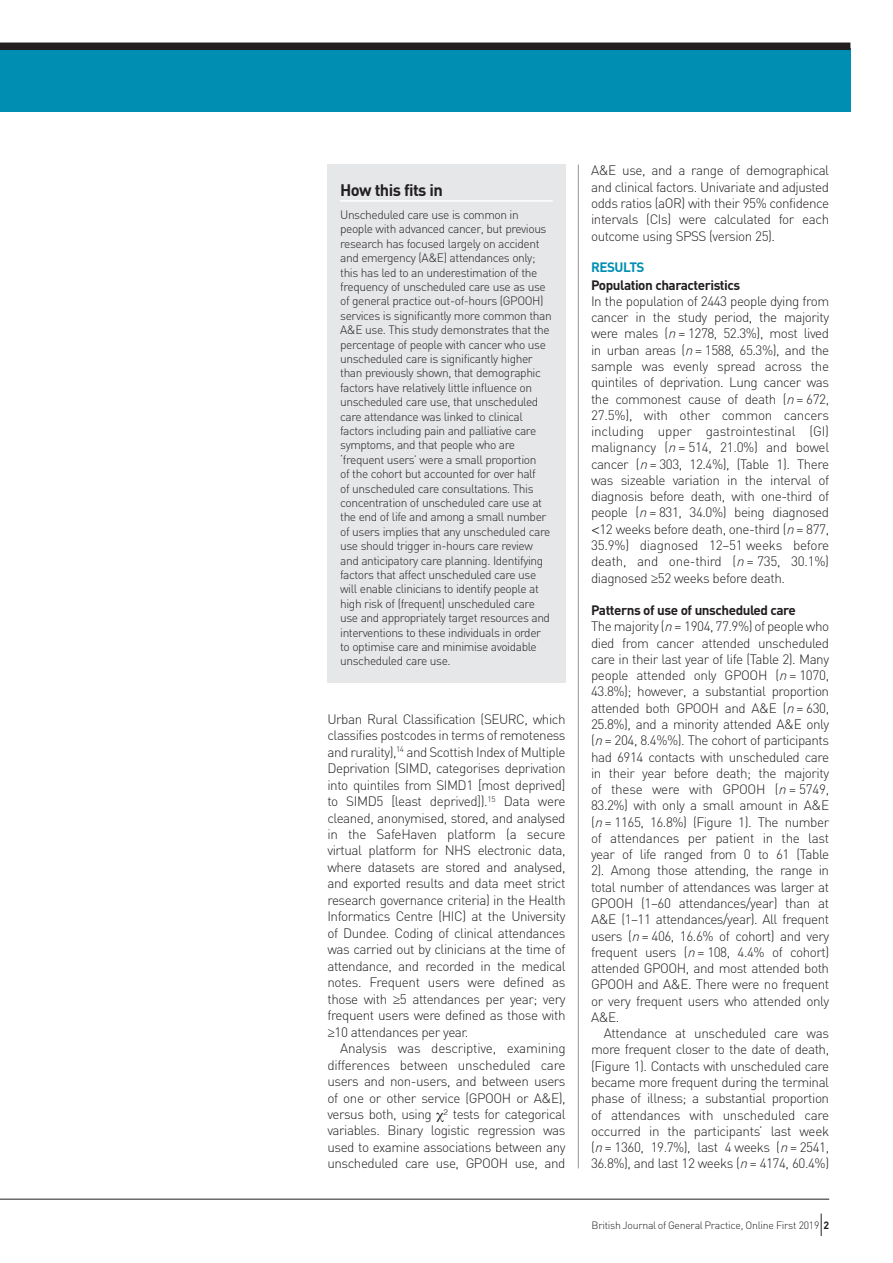
<style>
.page{position:relative;width:893px;height:1263px;background:#fff}
.page>*{position:absolute;margin:0;border:0;box-sizing:border-box;transform-origin:0 0}
.t1{font:700 16.5px "DIN";letter-spacing:-.035em;color:#231f20}
.t2{font:300 13.5px/16.2px "DIN";letter-spacing:-.035em;color:#231f20;text-align:justify}
.t3{font:700 13.5px "DIN";letter-spacing:-.035em;color:#231f20}
.t4{font:700 13.5px "DIN";letter-spacing:-.035em;color:#008fb3}
.t5{font:300 12px/14.4px "DIN";letter-spacing:-.035em;color:#231f20}
.t6{font:300 10.5px "DIN";letter-spacing:-.025em;color:#231f20}
.s1{font-family:"Helvetica"}
.s2{font-style:italic}
.s3{font-weight:700}
</style>
<div class="page">
<div style="left:0;top:48px;width:850px;height:63px;background:#008fb3"></div>
<div style="left:0;top:43px;width:850px;height:7px;background:#231f20"></div>
<hr style="left:578px;top:165px;width:1px;height:1003px;background:#939598">
<div style="left:327px;top:165px;width:239px;height:518px;background:#e6e7e9"></div>
<hr style="left:340px;top:200px;width:213px;height:2px;background:#fff">
<hr style="left:0;top:1199px;width:829px;height:1px;background:#231f20">
<svg style="left:821px;top:1213px;width:1px;height:23px"></svg>
<p class="t1" style="left:340px;top:179px;width:104px">How this fits in</p>
<p class="t5" style="left:340px;top:207px;width:213px">Unscheduled care use is common in people with advanced cancer, but previous research has focused largely on accident and emergency (A&amp;E) attendances only; this has led to an underestimation of the frequency of unscheduled care use as use of general practice out-of-hours (GPOOH) services is significantly more common than A&amp;E use. This study demonstrates that the percentage of people with cancer who use unscheduled care is significantly higher than previously shown, that demographic factors have relatively little influence on unscheduled care use, that unscheduled care attendance was linked to clinical factors including pain and palliative care symptoms, and that people who are ‘frequent users’ were a small proportion<br>of the cohort but accounted for over half<br>of unscheduled care consultations. This concentration of unscheduled care use at the end of life and among a small number of users implies that any unscheduled care use should trigger in-hours care review and anticipatory care planning. Identifying factors that affect unscheduled care use will enable clinicians to identify people at high risk of (frequent) unscheduled care use and appropriately target resources and interventions to these individuals in order to optimise care and minimise avoidable unscheduled care use.</p>
<p class="t2" style="left:327px;top:710px;width:240px">Urban Rural Classification (SEURC, which classifies postcodes in terms of remoteness and rurality),<sup>14</sup> and Scottish Index of Multiple Deprivation (SIMD, categorises deprivation into quintiles from SIMD1 [most deprived] to SIMD5 [least deprived]).<sup>15</sup> Data were cleaned, anonymised, stored, and analysed in the SafeHaven platform (a secure virtual platform for NHS electronic data, where datasets are stored and analysed, and exported results and data meet strict research governance criteria) in the Health Informatics Centre (HIC) at the University of Dundee. Coding of clinical attendances was carried out by clinicians at the time of attendance, and recorded in the medical notes. Frequent users were defined as those with <span class="s1">≥</span>5 attendances per year; very frequent users were defined as those with <span class="s1">≥</span>10 attendances per year.</p>
<p class="t2" style="left:327px;top:1040px;width:240px;text-indent:13px">Analysis was descriptive, examining differences between unscheduled care users and non-users, and between users of one or other service (GPOOH or A&amp;E), versus both, using <sup>2</sup> tests for categorical variables. Binary logistic regression was used to examine associations between any unscheduled care use, GPOOH use, and</p>
<p class="t2" style="left:591px;top:162px;width:240px">A&amp;E use, and a range of demographical and clinical factors. Univariate and adjusted odds ratios (aOR) with their 95% confidence intervals (CIs) were calculated for each outcome using SPSS (version 25).</p>
<p class="t4" style="left:591px;top:258px;width:55px">RESULTS</p>
<p class="t3" style="left:591px;top:276px;width:151px">Population characteristics</p>
<p class="t2" style="left:591px;top:293px;width:240px">In the population of 2443 people dying from cancer in the study period, the majority were males (<span class="s2">n</span>= 1278, 52.3%), most lived in urban areas (<span class="s2">n</span>= 1588, 65.3%), and the sample was evenly spread across the quintiles of deprivation. Lung cancer was the commonest cause of death (<span class="s2">n</span>= 672, 27.5%), with other common cancers including upper gastrointestinal (GI) malignancy (<span class="s2">n</span>= 514, 21.0%) and bowel cancer (<span class="s2">n</span>= 303, 12.4%), (Table 1). There was sizeable variation in the interval of diagnosis before death, with one-third of people (<span class="s2">n</span>= 831, 34.0%) being diagnosed <span class="s1">&lt;</span>12 weeks before death, one-third (<span class="s2">n</span>= 877, 35.9%) diagnosed 12–51 weeks before death, and one-third (<span class="s2">n</span>= 735, 30.1%) diagnosed <span class="s1">≥</span>52 weeks before death.</p>
<p class="t2" style="left:591px;top:602px;width:240px;text-align:left"><span class="s3">Patterns of use of unscheduled care<br></span>The majority (<span class="s2">n</span>= 1904, 77.9%) of people who died from cancer attended unscheduled care in their last year of life (Table 2). Many people attended only GPOOH (<span class="s2">n</span>= 1070, 43.8%); however, a substantial proportion attended both GPOOH and A&amp;E (<span class="s2">n</span>= 630, 25.8%), and a minority attended A&amp;E only (<span class="s2">n</span>= 204, 8.4%%). The cohort of participants had 6914 contacts with unscheduled care in their year before death; the majority of these were with GPOOH (<span class="s2">n</span>= 5749, 83.2%) with only a small amount in A&amp;E (<span class="s2">n</span>= 1165, 16.8%) (Figure 1). The number of attendances per patient in the last year of life ranged from 0 to 61 (Table 2). Among those attending, the range in total number of attendances was larger at GPOOH (1–60 attendances/year) than at A&amp;E (1–11 attendances/year). All frequent users (<span class="s2">n</span>= 406, 16.6% of cohort) and very frequent users (<span class="s2">n</span>= 108, 4.4% of cohort) attended GPOOH, and most attended both GPOOH and A&amp;E. There were no frequent or very frequent users who attended only A&amp;E.</p>
<p class="t2" style="left:591px;top:1025px;width:240px;text-indent:13px">Attendance at unscheduled care was more frequent closer to the date of death, (Figure 1). Contacts with unscheduled care became more frequent during the terminal phase of illness; a substantial proportion of attendances with unscheduled care occurred in the participants’ last week (<span class="s2">n</span>= 1360, 19.7%), last 4 weeks (<span class="s2">n</span>= 2541, 36.8%), and last 12 weeks (<span class="s2">n</span>= 4174, 60.4%)</p>
<p class="t6" style="left:592px;top:1218px;width:239px">British Journal of General Practice, Online First 2019 <span class="s3">2</span></p>
</div>
